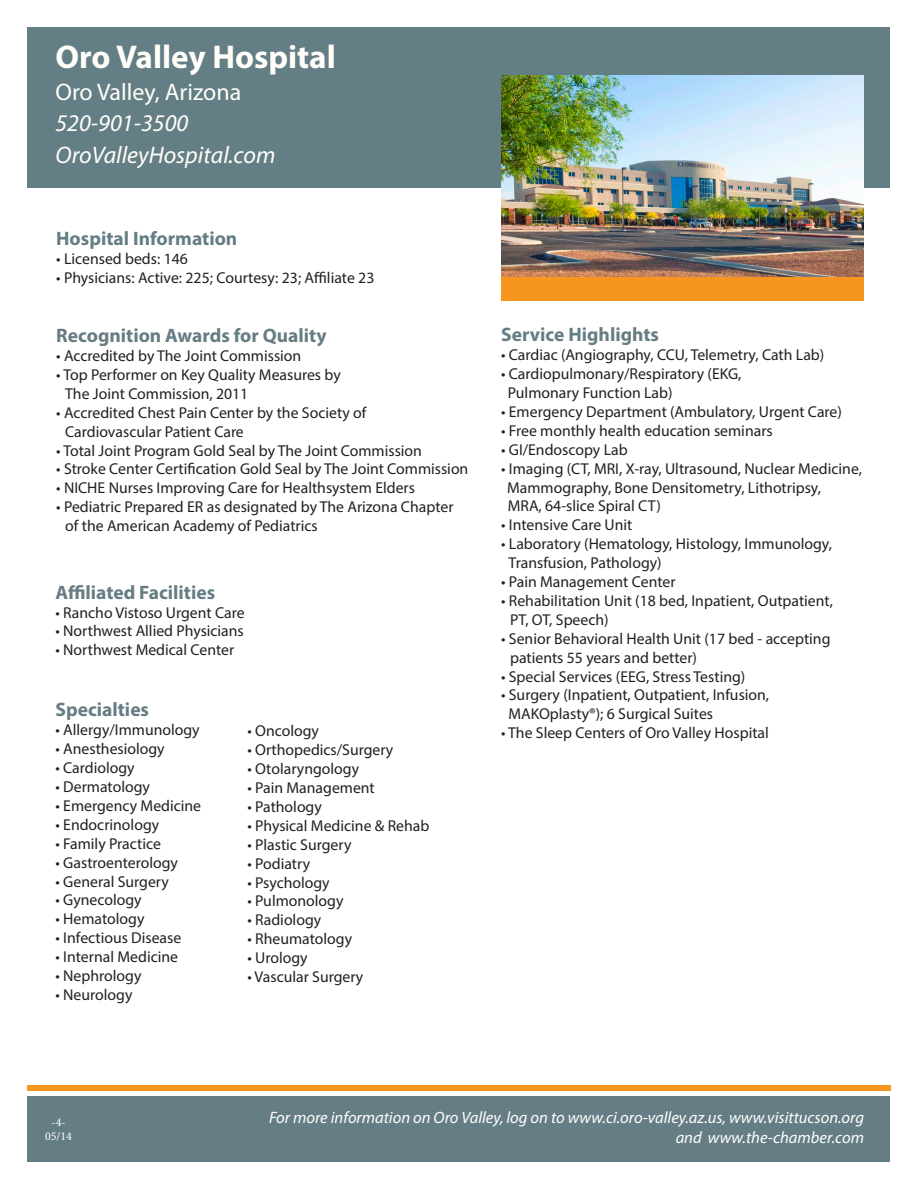
<style>
.page{position:relative;width:918px;height:1188px;background:#fff}
.page>*{position:absolute;margin:0;border:0;box-sizing:border-box;transform-origin:0 0}
.t1{font:700 33px "Myriad Pro";color:#fffef8}
.t2{font:italic 24px "Myriad Pro";color:#fffef8}
.t3{font:24px "Myriad Pro";color:#fffef8}
.t4{font:700 19.5px "Myriad Pro";color:#667d83}
.t5{font:700 19.5px "Myriad Pro";color:#647e85}
.t6{font:700 19.5px "Myriad Pro";color:#657d84}
.t7{font:italic 16.5px "Myriad Pro";color:#fff}
.t8{font:15.75px/18.9px "Myriad Pro";color:#231f20}
.t9{font:12px "Minion Pro";color:#fffefc}
</style>
<div class="page">
<div style="left:28px;top:1096px;width:862px;height:66px;background:#657d84"></div>
<div style="left:28px;top:28px;width:862px;height:160px;background:#647e85"></div>
<img style="left:501px;top:76px;width:363px;height:201px">
<div style="left:27px;top:1085px;width:864px;height:6px;background:#f79521"></div>
<div style="left:501px;top:277px;width:363px;height:24px;background:#f79521"></div>
<p class="t1" style="left:56px;top:36px;width:282px">Oro Valley Hospital</p>
<p class="t3" style="left:56px;top:77px;width:187px">Oro Valley, Arizona</p>
<p class="t2" style="left:56px;top:108px;width:134px">520-901-3500</p>
<p class="t2" style="left:56px;top:140px;width:221px">OroValleyHospital.com</p>
<p class="t5" style="left:56px;top:225px;width:183px">Hospital Information</p>
<p class="t8" style="left:56px;top:249px;width:133px">• Licensed beds: 146</p>
<p class="t8" style="left:56px;top:268px;width:320px">• Physicians: Active: 225; Courtesy: 23; Affiliate 23</p>
<p class="t6" style="left:501px;top:322px;width:159px">Service Highlights</p>
<p class="t8" style="left:501px;top:345px;width:325px">• Cardiac (Angiography, CCU, Telemetry, Cath Lab)</p>
<p class="t8" style="left:501px;top:364px;width:242px">• Cardiopulmonary/Respiratory (EKG,</p>
<p class="t8" style="left:508px;top:383px;width:166px">Pulmonary Function Lab)</p>
<p class="t8" style="left:501px;top:402px;width:342px">• Emergency Department (Ambulatory, Urgent Care)</p>
<p class="t8" style="left:501px;top:421px;width:273px">• Free monthly health education seminars</p>
<p class="t8" style="left:501px;top:440px;width:128px">• GI/Endoscopy Lab</p>
<p class="t8" style="left:501px;top:459px;width:362px">• Imaging (CT, MRI, X-ray, Ultrasound, Nuclear Medicine,</p>
<p class="t8" style="left:507px;top:478px;width:315px">Mammography, Bone Densitometry, Lithotripsy,</p>
<p class="t8" style="left:508px;top:496px;width:155px">MRA, 64-slice Spiral CT)</p>
<p class="t8" style="left:501px;top:515px;width:133px">• Intensive Care Unit</p>
<p class="t8" style="left:501px;top:534px;width:332px">• Laboratory (Hematology, Histology, Immunology,</p>
<p class="t8" style="left:509px;top:553px;width:155px">Transfusion, Pathology)</p>
<p class="t8" style="left:501px;top:572px;width:176px">• Pain Management Center</p>
<p class="t8" style="left:510px;top:591px;width:324px;text-indent:-9px">• Rehabilitation Unit (18 bed, Inpatient, Outpatient,<br>PT, OT, Speech)</p>
<p class="t8" style="left:510px;top:629px;width:322px;text-indent:-9px">• Senior Behavioral Health Unit (17 bed - accepting patients 55 years and better)</p>
<p class="t8" style="left:501px;top:667px;width:246px">• Special Services (EEG, Stress Testing)</p>
<p class="t8" style="left:501px;top:685px;width:270px">• Surgery (Inpatient, Outpatient, Infusion,</p>
<p class="t8" style="left:509px;top:704px;width:206px">MAKOplasty®); 6 Surgical Suites</p>
<p class="t4" style="left:56px;top:323px;width:272px">Recognition Awards for Quality</p>
<p class="t8" style="left:56px;top:346px;width:247px">• Accredited by The Joint Commission</p>
<p class="t8" style="left:65px;top:365px;width:277px;text-indent:-9px">• Top Performer on Key Quality Measures by<br>The Joint Commission, 2011</p>
<p class="t8" style="left:65px;top:403px;width:303px;text-indent:-9px">• Accredited Chest Pain Center by the Society of<br>Cardiovascular Patient Care</p>
<p class="t8" style="left:56px;top:441px;width:367px">• Total Joint Program Gold Seal by The Joint Commission</p>
<p class="t8" style="left:56px;top:460px;width:414px">• Stroke Center Certification Gold Seal by The Joint Commission</p>
<p class="t8" style="left:56px;top:478px;width:360px">• NICHE Nurses Improving Care for Healthsystem Elders</p>
<p class="t8" style="left:65px;top:497px;width:390px;text-indent:-9px">• Pediatric Prepared ER as designated by The Arizona Chapter of the American Academy of Pediatrics</p>
<p class="t4" style="left:56px;top:579px;width:161px">Affiliated Facilities</p>
<p class="t8" style="left:56px;top:603px;width:191px">• Rancho Vistoso Urgent Care</p>
<p class="t8" style="left:56px;top:621px;width:190px">• Northwest Allied Physicians</p>
<p class="t8" style="left:56px;top:640px;width:180px">• Northwest Medical Center</p>
<p class="t4" style="left:56px;top:697px;width:95px">Specialties</p>
<p class="t8" style="left:56px;top:720px;width:146px">• Allergy/Immunology</p>
<p class="t8" style="left:56px;top:739px;width:111px">• Anesthesiology</p>
<p class="t8" style="left:56px;top:758px;width:81px">• Cardiology</p>
<p class="t8" style="left:56px;top:777px;width:96px">• Dermatology</p>
<p class="t8" style="left:56px;top:796px;width:147px">• Emergency Medicine</p>
<p class="t8" style="left:56px;top:815px;width:105px">• Endocrinology</p>
<p class="t8" style="left:56px;top:834px;width:107px">• Family Practice</p>
<p class="t8" style="left:56px;top:853px;width:124px">• Gastroenterology</p>
<p class="t8" style="left:56px;top:872px;width:115px">• General Surgery</p>
<p class="t8" style="left:56px;top:890px;width:88px">• Gynecology</p>
<p class="t8" style="left:56px;top:909px;width:90px">• Hematology</p>
<p class="t8" style="left:56px;top:928px;width:127px">• Infectious Disease</p>
<p class="t8" style="left:56px;top:947px;width:124px">• Internal Medicine</p>
<p class="t8" style="left:56px;top:966px;width:87px">• Nephrology</p>
<p class="t8" style="left:56px;top:985px;width:78px">• Neurology</p>
<p class="t8" style="left:247px;top:721px;width:73px">• Oncology</p>
<p class="t8" style="left:501px;top:723px;width:269px">• The Sleep Centers of Oro Valley Hospital</p>
<p class="t8" style="left:247px;top:740px;width:148px">• Orthopedics/Surgery</p>
<p class="t8" style="left:247px;top:759px;width:113px">• Otolaryngology</p>
<p class="t8" style="left:247px;top:778px;width:129px">• Pain Management</p>
<p class="t8" style="left:247px;top:797px;width:76px">• Pathology</p>
<p class="t8" style="left:247px;top:816px;width:184px">• Physical Medicine &amp; Rehab</p>
<p class="t8" style="left:247px;top:835px;width:106px">• Plastic Surgery</p>
<p class="t8" style="left:247px;top:854px;width:64px">• Podiatry</p>
<p class="t8" style="left:247px;top:873px;width:84px">• Psychology</p>
<p class="t8" style="left:247px;top:891px;width:98px">• Pulmonology</p>
<p class="t8" style="left:247px;top:910px;width:75px">• Radiology</p>
<p class="t8" style="left:247px;top:929px;width:106px">• Rheumatology</p>
<p class="t8" style="left:247px;top:948px;width:62px">• Urology</p>
<p class="t8" style="left:247px;top:967px;width:117px">• Vascular Surgery</p>
<p class="t9" style="left:51px;top:1114px;width:16px">-4-</p>
<p class="t9" style="left:45px;top:1128px;width:29px">05/14</p>
<p class="t7" style="left:269px;top:1108px;width:596px">For more information on Oro Valley, log on to www.ci.oro-valley.az.us, www.visittucson.org</p>
<p class="t7" style="left:676px;top:1128px;width:190px">and www.the-chamber.com</p>
</div>
